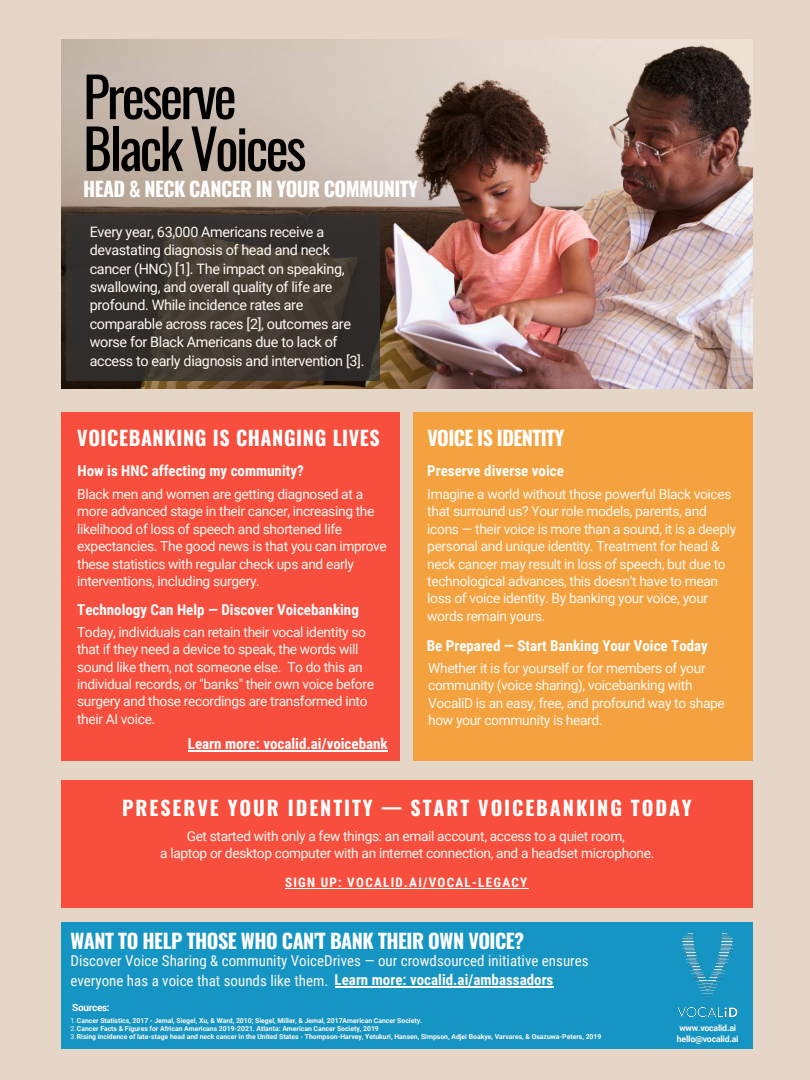
<style>
.page{position:relative;width:810px;height:1080px;background:#e5d6c7}
.page>*{position:absolute;margin:0;border:0;box-sizing:border-box;transform-origin:0 0}
.t1{font:55px/51.9px "Oswald";letter-spacing:-.05em;color:#000}
.t2{font:700 20px "Oswald";letter-spacing:-.025em;color:#fff}
.t3{font:700 20px "Oswald";letter-spacing:.095em;color:#fff}
.t4{font:700 20px "Oswald";letter-spacing:.03em;color:#fff}
.t5{font:700 15px "Roboto Condensed";color:#fff}
.t6{font:15px/19.4px "Roboto Condensed";color:#fff8f2}
.t7{font:14.38px/18.4px "Roboto";letter-spacing:-.025em;color:#fff8f2}
.t8{font:13.75px/17.4px "Roboto";letter-spacing:-.025em;color:#fff8f2}
.t9{font:700 13.12px "Roboto Condensed";letter-spacing:.095em;color:#fff}
.t10{font:700 10px "Roboto";letter-spacing:-.03em;color:#fff8f2}
.t11{font:700 8.75px/11.2px "Roboto";letter-spacing:-.025em;color:#fff8f2}
.t12{font:700 6.88px/7.6px "Roboto";letter-spacing:-.005em;color:#fff8f2}
.s1{font-weight:700}
.s2{font-weight:400}
</style>
<div class="page">
<div style="left:61px;top:780px;width:692px;height:127px;background:#f74e3d"></div>
<div style="left:62px;top:923px;width:691px;height:126px;background:#1595c4"></div>
<div style="left:61px;top:412px;width:339px;height:349px;background:#f74e3d"></div>
<img style="left:61px;top:40px;width:692px;height:348px">
<div style="left:413px;top:412px;width:340px;height:349px;background:#f4a23f"></div>
<svg style="left:67px;top:216px;width:313px;height:165px;background:#3a342f"></svg>
<img style="left:677px;top:932px;width:61px;height:86px">
<hr style="left:285px;top:888px;width:244px;height:1px;background:#fff">
<hr style="left:188px;top:750px;width:200px;height:2px;background:#fff">
<hr style="left:335px;top:986px;width:218px;height:1px;background:#fff8f2">
<h1 class="t1" style="left:83px;top:68px;width:225px">Preserve<br>Black Voices</h1>
<h2 class="t2" style="left:83px;top:174px;width:336px">HEAD &amp; NECK CANCER IN YOUR COMMUNITY</h2>
<p class="t7" style="left:90px;top:222px;width:276px">Every year, 63,000 Americans receive a devastating diagnosis of head and neck cancer (HNC) [1]. The impact on speaking, swallowing, and overall quality of life are profound. While incidence rates are comparable across races [2], outcomes are worse for Black Americans due to lack of access to early diagnosis and intervention [3].</p>
<h2 class="t4" style="left:77px;top:422px;width:304px">VOICEBANKING IS CHANGING LIVES</h2>
<p class="t5" style="left:78px;top:462px;width:228px">How is HNC affecting my community?</p>
<p class="t8" style="left:77px;top:485px;width:311px">Black men and women are getting diagnosed at a more advanced stage in their cancer, increasing the likelihood of loss of speech and shortened life expectancies. The good news is that you can improve these statistics with regular check ups and early interventions, including surgery.</p>
<p class="t5" style="left:77px;top:601px;width:283px">Technology Can Help — Discover Voicebanking</p>
<p class="t8" style="left:77px;top:623px;width:298px">Today, individuals can retain their vocal identity so that if they need a device to speak, the words will sound like them, not someone else. To do this an individual records, or "banks" their own voice before surgery and those recordings are transformed into their AI voice.</p>
<p class="t5" style="left:188px;top:735px;width:201px">Learn more: vocalid.ai/voicebank</p>
<h2 class="t2" style="left:427px;top:422px;width:138px">VOICE IS IDENTITY</h2>
<p class="t5" style="left:427px;top:462px;width:138px">Preserve diverse voice</p>
<p class="t8" style="left:427px;top:485px;width:311px">Imagine a world without those powerful Black voices that surround us? Your role models, parents, and icons — their voice is more than a sound, it is a deeply personal and unique identity. Treatment for head &amp; neck cancer may result in loss of speech, but due to technological advances, this doesn’t have to mean loss of voice identity. By banking your voice, your words remain yours.</p>
<p class="t5" style="left:427px;top:637px;width:283px">Be Prepared — Start Banking Your Voice Today</p>
<p class="t8" style="left:428px;top:659px;width:298px">Whether it is for yourself or for members of your community (voice sharing), voicebanking with VocaliD is an easy, free, and profound way to shape how your community is heard.</p>
<h2 class="t3" style="left:122px;top:792px;width:571px">PRESERVE YOUR IDENTITY — START VOICEBANKING TODAY</h2>
<p class="t8" style="left:160px;top:827px;width:496px;text-align:center">Get started with only a few things: an email account, access to a quiet room,<br>a laptop or desktop computer with an internet connection, and a headset microphone.</p>
<p class="t9" style="left:285px;top:875px;width:244px">SIGN UP: VOCALID.AI/VOCAL-LEGACY</p>
<h2 class="t2" style="left:70px;top:925px;width:455px">WANT TO HELP THOSE WHO CAN'T BANK THEIR OWN VOICE?</h2>
<p class="t6" style="left:70px;top:951px;width:520px">Discover Voice Sharing &amp; community VoiceDrives — our crowdsourced initiative ensures everyone has a voice that sounds like them. <span class="s1">Learn more: vocalid.ai/ambassadors</span></p>
<p class="t10" style="left:72px;top:1001px;width:39px">Sources:</p>
<p class="t12" style="left:71px;top:1017px;width:532px"><span class="s2">1.</span>Cancer Statistics, 2017 - Jemal, Siegel, Xu, &amp; Ward, 2010; Siegel, Miller, &amp; Jemal, 2017American Cancer Society.<br><span class="s2">2.</span>Cancer Facts &amp; Figures for African Americans 2019-2021. Atlanta: American Cancer Society, 2019<br><span class="s2">3.</span>Rising incidence of late‐stage head and neck cancer in the United States - Thompson‐Harvey, Yetukuri, Hansen, Simpson, Adjei Boakye, Varvares, &amp; Osazuwa‐Peters, 2019</p>
<p class="t11" style="left:677px;top:1023px;width:63px">www.vocalid.ai hello@vocalid.ai</p>
</div>
